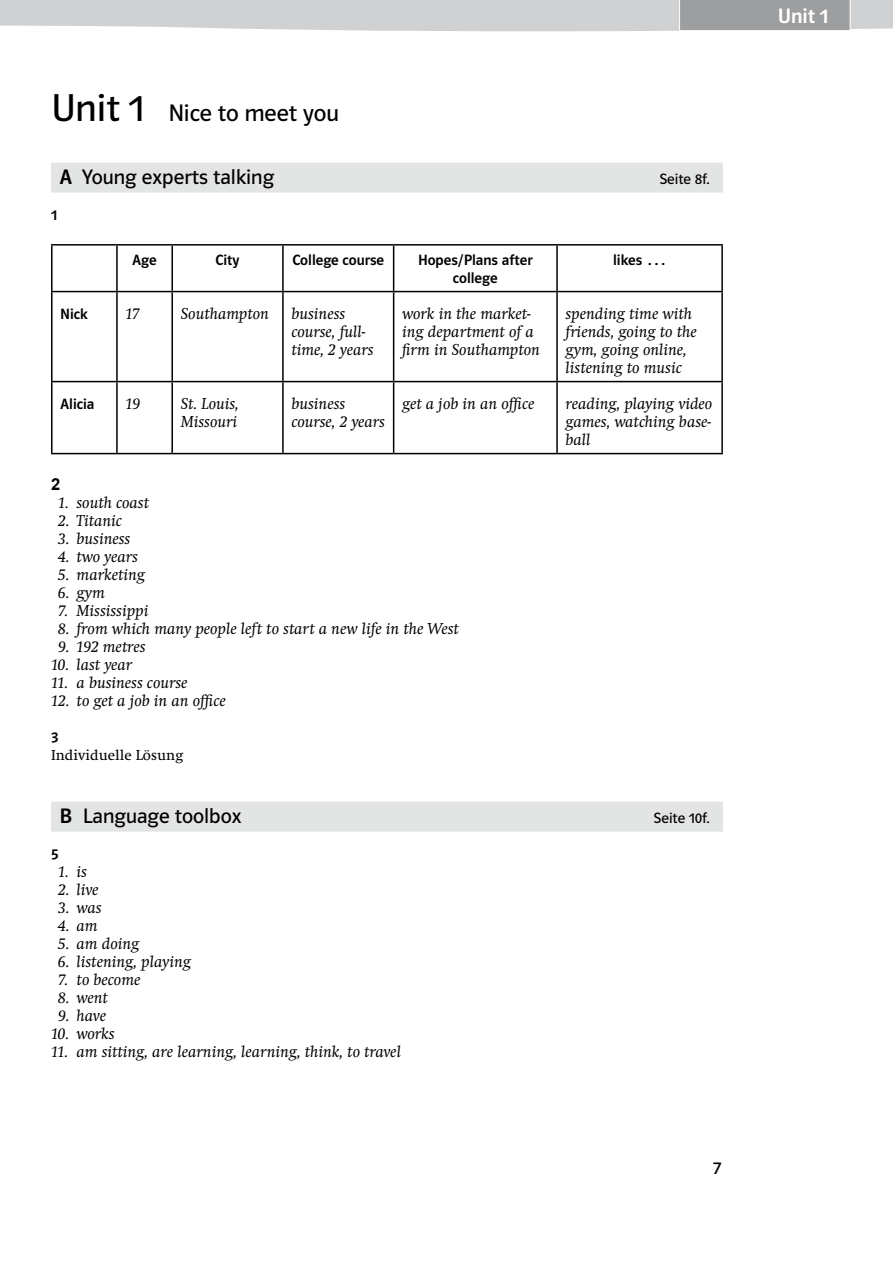
<style>
.page{position:relative;width:893px;height:1263px;background:#fff}
.page>*{position:absolute;margin:0;border:0;box-sizing:border-box;transform-origin:0 0}
.titel1{font:24px "Polo ST11 K Buch";color:#000}
.titel2{font:21px "Polo ST11 K Buch";color:#000}
.textfeldoben_rechts{font:21px "Polo ST11 K Krftg";color:#fff}
.t1{font:18px "Polo ST11 K Buch";color:#000}
.fliesstext_englisch{font:italic 16.5px/18px "Swift EF";color:#000}
.fliesstext_deutsch{font:700 16.5px "Arial";color:#000}
.tabellentext_zentrie{font:15px/18px "Polo ST11 K Krftg";color:#000;text-align:center}
.fliesstext_deutsch-2{font:15px "Swift EF";color:#000}
.titel2-2{font:15px "Polo ST11 K Buch";color:#000}
.titel_übungsnummer{font:15px "Polo ST11 K Krftg";color:#000}
.s1{font-size:39px}
.s2{font-family:"Polo ST11 K Krftg"}
</style>
<div class="page">
<svg style="left:0;top:0;width:893px;height:32px;background:#cacbcc"></svg>
<div style="left:51px;top:163px;width:672px;height:30px;background:#e3e4e4"></div>
<div style="left:51px;top:802px;width:672px;height:30px;background:#e3e4e4"></div>
<hr style="left:51px;top:244px;width:66px;height:2px;background:#000">
<hr style="left:51px;top:246px;width:2px;height:45px;background:#000">
<hr style="left:117px;top:244px;width:55px;height:2px;background:#000">
<hr style="left:116px;top:246px;width:2px;height:45px;background:#000">
<hr style="left:172px;top:244px;width:111px;height:2px;background:#000">
<hr style="left:171px;top:246px;width:2px;height:45px;background:#000">
<hr style="left:283px;top:244px;width:111px;height:2px;background:#000">
<hr style="left:282px;top:246px;width:2px;height:45px;background:#000">
<hr style="left:394px;top:244px;width:163px;height:2px;background:#000">
<hr style="left:393px;top:246px;width:1px;height:45px;background:#000">
<hr style="left:557px;top:244px;width:166px;height:2px;background:#000">
<hr style="left:556px;top:246px;width:2px;height:45px;background:#000">
<hr style="left:721px;top:246px;width:2px;height:45px;background:#000">
<hr style="left:51px;top:291px;width:66px;height:1px;background:#000">
<hr style="left:51px;top:292px;width:2px;height:89px;background:#000">
<hr style="left:117px;top:291px;width:55px;height:1px;background:#000">
<hr style="left:116px;top:292px;width:2px;height:89px;background:#000">
<hr style="left:172px;top:291px;width:111px;height:1px;background:#000">
<hr style="left:171px;top:292px;width:2px;height:89px;background:#000">
<hr style="left:283px;top:291px;width:111px;height:1px;background:#000">
<hr style="left:282px;top:292px;width:2px;height:89px;background:#000">
<hr style="left:394px;top:291px;width:163px;height:1px;background:#000">
<hr style="left:393px;top:292px;width:1px;height:89px;background:#000">
<hr style="left:557px;top:291px;width:166px;height:1px;background:#000">
<hr style="left:556px;top:292px;width:2px;height:89px;background:#000">
<hr style="left:721px;top:292px;width:2px;height:89px;background:#000">
<hr style="left:51px;top:381px;width:66px;height:1px;background:#000">
<hr style="left:51px;top:382px;width:2px;height:71px;background:#000">
<hr style="left:117px;top:381px;width:55px;height:1px;background:#000">
<hr style="left:116px;top:382px;width:2px;height:71px;background:#000">
<hr style="left:172px;top:381px;width:111px;height:1px;background:#000">
<hr style="left:171px;top:382px;width:2px;height:71px;background:#000">
<hr style="left:283px;top:381px;width:111px;height:1px;background:#000">
<hr style="left:282px;top:382px;width:2px;height:71px;background:#000">
<hr style="left:394px;top:381px;width:163px;height:1px;background:#000">
<hr style="left:393px;top:382px;width:1px;height:71px;background:#000">
<hr style="left:557px;top:381px;width:166px;height:1px;background:#000">
<hr style="left:556px;top:382px;width:2px;height:71px;background:#000">
<hr style="left:721px;top:382px;width:2px;height:71px;background:#000">
<hr style="left:51px;top:453px;width:66px;height:1px;background:#000">
<hr style="left:117px;top:453px;width:55px;height:1px;background:#000">
<hr style="left:172px;top:453px;width:111px;height:1px;background:#000">
<hr style="left:283px;top:453px;width:111px;height:1px;background:#000">
<hr style="left:394px;top:453px;width:163px;height:1px;background:#000">
<hr style="left:557px;top:453px;width:166px;height:1px;background:#000">
<p class="titel1" style="left:51px;top:100px;width:289px"><span class="s1">Unit 1</span> Nice to meet you</p>
<p class="titel2" style="left:60px;top:166px;width:216px"><span class="s2">A</span> Young experts talking</p>
<p class="titel2-2" style="left:659px;top:171px;width:52px">Seite 8f.</p>
<p class="titel_übungsnummer" style="left:51px;top:207px;width:8px">1</p>
<p class="tabellentext_zentrie" style="left:132px;top:251px;width:26px">Age</p>
<p class="tabellentext_zentrie" style="left:216px;top:251px;width:25px">City</p>
<p class="tabellentext_zentrie" style="left:292px;top:251px;width:93px">College course</p>
<p class="tabellentext_zentrie" style="left:418px;top:251px;width:116px">Hopes/Plans after college</p>
<p class="tabellentext_zentrie" style="left:613px;top:251px;width:55px">likes …</p>
<p class="tabellentext_zentrie" style="left:60px;top:305px;width:29px">Nick</p>
<p class="fliesstext_englisch" style="left:125px;top:305px;width:16px">17</p>
<p class="fliesstext_englisch" style="left:181px;top:305px;width:90px">Southampton</p>
<p class="fliesstext_englisch" style="left:291px;top:305px;width:84px">business course, full&shy;time, 2 years</p>
<p class="fliesstext_englisch" style="left:402px;top:305px;width:139px">work in the market&shy;ing department of a firm in Southampton</p>
<p class="fliesstext_englisch" style="left:566px;top:305px;width:133px">spending time with friends, going to the gym, going online, listening to music</p>
<p class="tabellentext_zentrie" style="left:60px;top:395px;width:36px">Alicia</p>
<p class="fliesstext_englisch" style="left:125px;top:395px;width:16px">19</p>
<p class="fliesstext_englisch" style="left:181px;top:395px;width:60px">St. Louis,<br>Missouri</p>
<p class="fliesstext_englisch" style="left:291px;top:395px;width:95px">business course, 2 years</p>
<p class="fliesstext_englisch" style="left:402px;top:395px;width:134px">get a job in an office</p>
<p class="fliesstext_englisch" style="left:566px;top:395px;width:148px;text-align:justify">reading, playing video games, watching base&shy;ball</p>
<p class="fliesstext_deutsch" style="left:51px;top:473px;width:11px">2</p>
<p class="fliesstext_englisch" style="left:58px;top:494px;width:92px">1. south coast</p>
<p class="fliesstext_englisch" style="left:58px;top:512px;width:65px">2. Titanic</p>
<p class="fliesstext_englisch" style="left:58px;top:530px;width:74px">3. business</p>
<p class="fliesstext_englisch" style="left:58px;top:548px;width:81px">4. two years</p>
<p class="fliesstext_englisch" style="left:58px;top:566px;width:88px">5. marketing</p>
<p class="fliesstext_englisch" style="left:58px;top:584px;width:48px">6. gym</p>
<p class="fliesstext_englisch" style="left:58px;top:602px;width:92px">7. Mississippi</p>
<p class="fliesstext_englisch" style="left:58px;top:620px;width:402px">8. from which many people left to start a new life in the West</p>
<p class="fliesstext_englisch" style="left:58px;top:638px;width:89px">9. 192 metres</p>
<p class="fliesstext_englisch" style="left:51px;top:656px;width:83px">10. last year</p>
<p class="fliesstext_englisch" style="left:51px;top:674px;width:138px">11. a business course</p>
<p class="fliesstext_englisch" style="left:51px;top:692px;width:176px">12. to get a job in an office</p>
<p class="titel_übungsnummer" style="left:51px;top:729px;width:9px">3</p>
<p class="fliesstext_deutsch-2" style="left:51px;top:747px;width:134px">Individuelle Lösung</p>
<p class="titel2" style="left:60px;top:805px;width:184px"><span class="s2">B</span> Language toolbox</p>
<p class="titel2-2" style="left:653px;top:810px;width:58px">Seite 10f.</p>
<p class="titel_übungsnummer" style="left:51px;top:846px;width:9px">5</p>
<p class="fliesstext_englisch" style="left:58px;top:863px;width:30px">1. is</p>
<p class="fliesstext_englisch" style="left:58px;top:881px;width:42px">2. live</p>
<p class="fliesstext_englisch" style="left:58px;top:899px;width:45px">3. was</p>
<p class="fliesstext_englisch" style="left:58px;top:917px;width:41px">4. am</p>
<p class="fliesstext_englisch" style="left:58px;top:935px;width:83px">5. am doing</p>
<p class="fliesstext_englisch" style="left:58px;top:953px;width:134px">6. listening, playing</p>
<p class="fliesstext_englisch" style="left:58px;top:971px;width:84px">7. to become</p>
<p class="fliesstext_englisch" style="left:58px;top:989px;width:51px">8. went</p>
<p class="fliesstext_englisch" style="left:58px;top:1007px;width:49px">9. have</p>
<p class="fliesstext_englisch" style="left:51px;top:1025px;width:65px">10. works</p>
<p class="fliesstext_englisch" style="left:51px;top:1043px;width:351px">11. am sitting, are learning, learning, think, to travel</p>
<p class="t1" style="left:713px;top:1158px;width:10px">7</p>
<p class="textfeldoben_rechts" style="left:778px;top:4px;width:52px">Unit 1</p>
</div>
